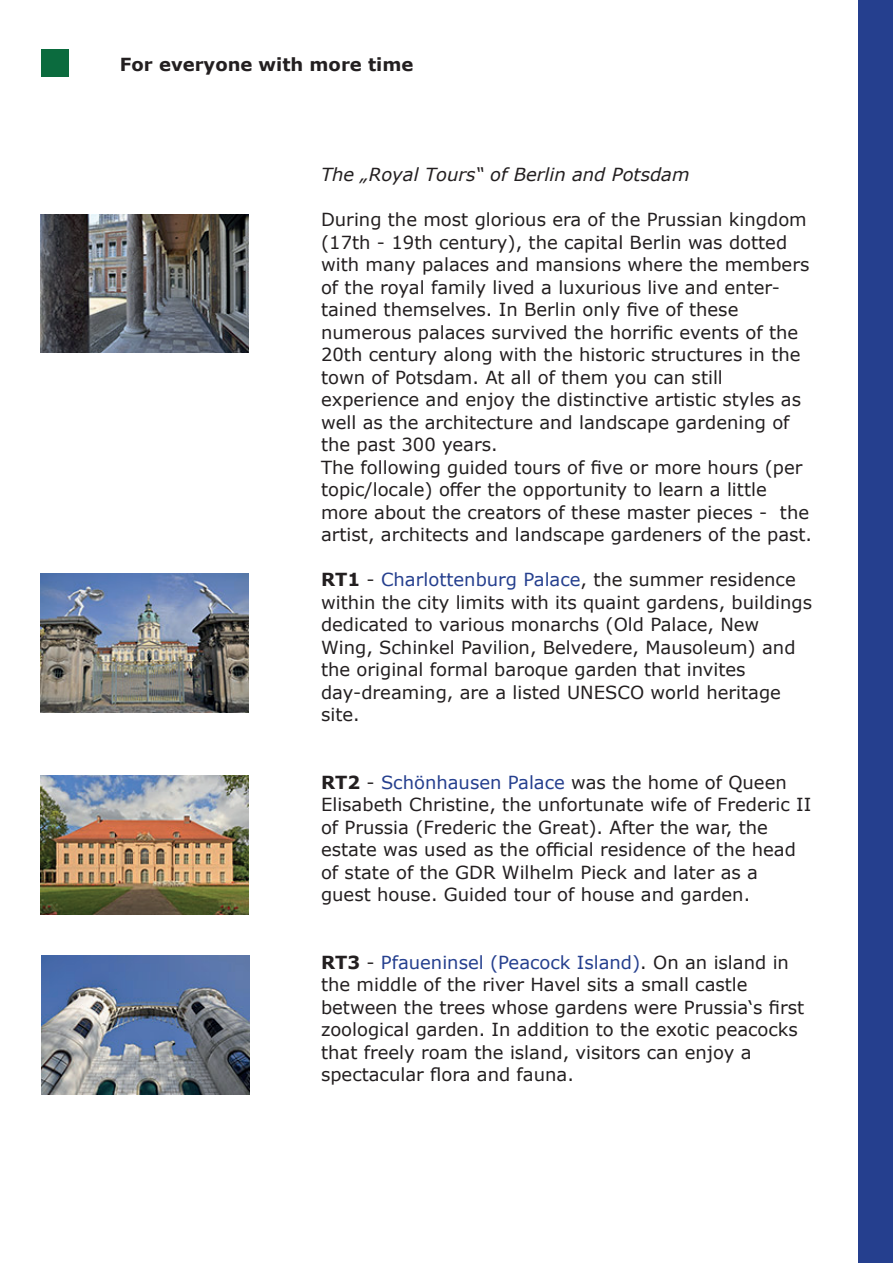
<style>
.page{position:relative;width:893px;height:1263px;background:#fff}
.page>*{position:absolute;margin:0;border:0;box-sizing:border-box;transform-origin:0 0}
.t1{font:18px/22.5px "Verdana";color:#231f20}
.t2{font:italic 18px "Verdana";color:#231f20}
.t3{font:700 18px "Verdana";color:#231f20}
.s1{font-weight:700}
.s2{color:#253f8e}
</style>
<div class="page">
<img style="left:41px;top:214px;width:208px;height:139px">
<img style="left:41px;top:956px;width:208px;height:138px">
<img style="left:40px;top:574px;width:208px;height:138px">
<img style="left:41px;top:776px;width:208px;height:138px">
<div style="left:41px;top:50px;width:27px;height:27px;background:#0b6b3e"></div>
<div style="left:858px;top:0;width:35px;height:1263px;background:#253f8e"></div>
<p class="t3" style="left:120px;top:52px;width:295px">For everyone with more time</p>
<p class="t2" style="left:321px;top:162px;width:370px">The „Royal Tours“ of Berlin and Potsdam</p>
<p class="t1" style="left:321px;top:208px;width:493px">During the most glorious era of the Prussian kingdom (17th - 19th century), the capital Berlin was dotted with many palaces and mansions where the members of the royal family lived a luxurious live and enter&shy;tained themselves. In Berlin only five of these numerous palaces survived the horrific events of the 20th century along with the historic structures in the town of Potsdam. At all of them you can still experience and enjoy the distinctive artistic styles as well as the architecture and landscape gardening of the past 300 years.<br>The following guided tours of five or more hours (per topic/locale) offer the opportunity to learn a little more about the creators of these master pieces - the artist, architects and landscape gardeners of the past.</p>
<p class="t1" style="left:321px;top:568px;width:493px"><span class="s1">RT1</span> - <span class="s2">Charlottenburg Palace</span>, the summer residence within the city limits with its quaint gardens, buildings dedicated to various monarchs (Old Palace, New Wing, Schinkel Pavilion, Belvedere, Mausoleum) and the original formal baroque garden that invites day-dreaming, are a listed UNESCO world heritage site.</p>
<p class="t1" style="left:321px;top:771px;width:492px"><span class="s1">RT2</span> - <span class="s2">Schönhausen Palace</span> was the home of Queen Elisabeth Christine, the unfortunate wife of Frederic II of Prussia (Frederic the Great). After the war, the estate was used as the official residence of the head of state of the GDR Wilhelm Pieck and later as a guest house. Guided tour of house and garden.</p>
<p class="t1" style="left:321px;top:951px;width:485px"><span class="s1">RT3</span> - <span class="s2">Pfaueninsel (Peacock Island)</span>. On an island in the middle of the river Havel sits a small castle between the trees whose gardens were Prussia‘s first zoological garden. In addition to the exotic peacocks that freely roam the island, visitors can enjoy a spectacular flora and fauna.</p>
</div>
